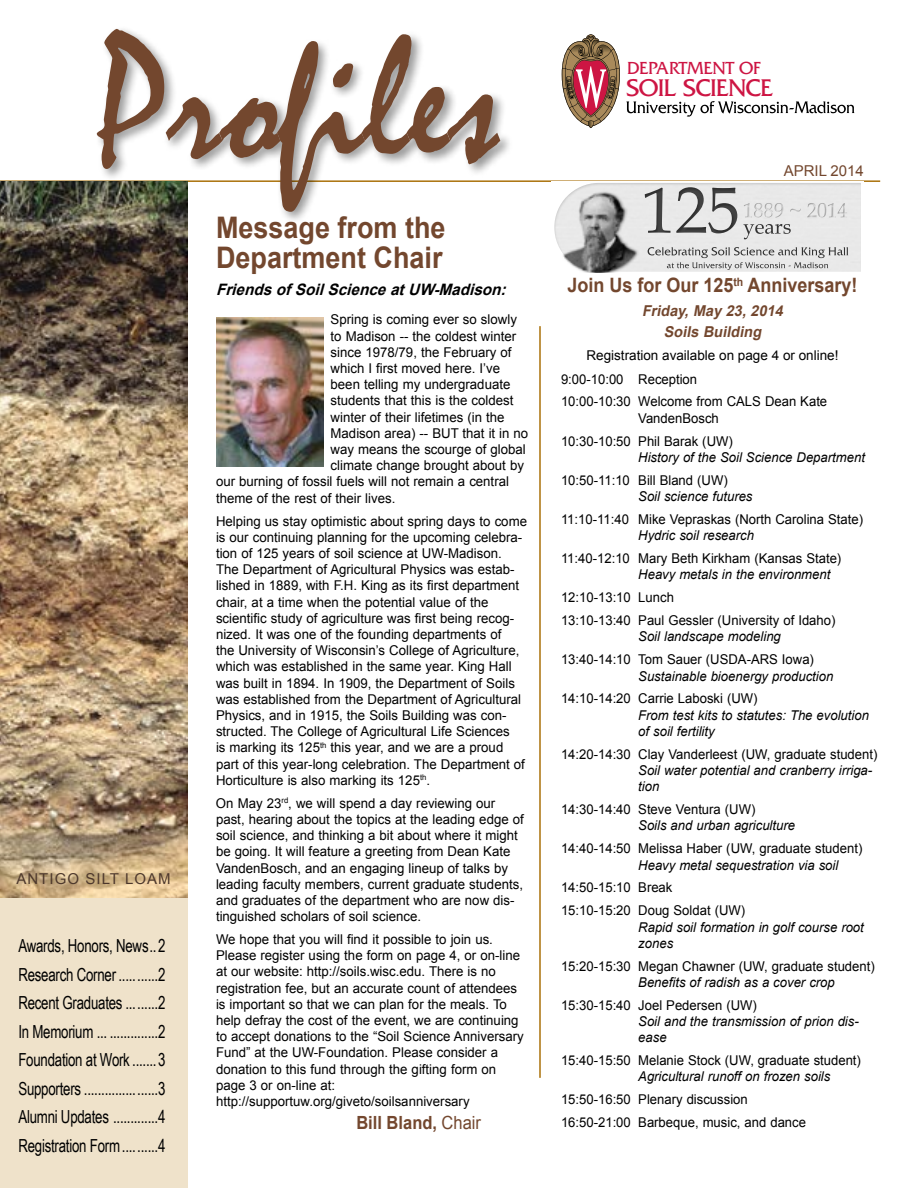
<style>
.page{position:relative;width:918px;height:1188px;background:#fff}
.page>*{position:absolute;margin:0;border:0;box-sizing:border-box;transform-origin:0 0}
.t1{font:180.45px "Mistral";color:#73472e;scale:.91 1}
.t2{font:700 29.7px/30px "Arial";color:#73472e;scale:.91 1}
.t3{font:25.35px "Friz Quadrata";letter-spacing:-.03em;color:#cd1543}
.t4{font:700 19.8px "Arial";color:#73472e;scale:.91 1}
.t5{font:18.3px "Friz Quadrata";letter-spacing:-.015em;color:#cd1543}
.t6{font:700 18.15px "Arial";color:#73472e;scale:.91 1}
.t7{font:18px/28.5px "Arial Narrow";letter-spacing:-.015em;color:#000;text-align:justify;scale:.9 1}
.t8{font:italic 700 15.75px "Arial";color:#000}
.t9{font:italic 700 15px/21.3px "Arial";color:#73472e;text-align:center}
.t10{font:15px "Arial";letter-spacing:.07em;color:#4d382c}
.t11{font:15px "Arial";color:#73472e}
.t12{font:13.5px/16.2px "Arial";color:#000}
.t13{font:italic 13.5px/16.2px "Arial";color:#000}
.s1{font-weight:400}
</style>
<div class="page">
<hr style="left:0;top:180px;width:880px;height:2px;background:#aa710a">
<img style="left:0;top:182px;width:187px;height:716px">
<svg style="left:562px;top:34px;width:58px;height:94px"></svg>
<svg style="left:626px;top:101px;width:229px;height:16px"></svg>
<div style="left:0;top:898px;width:187px;height:290px;background:#efe2ca"></div>
<div style="left:94px;top:26px;width:420px;height:198px;background:#000;opacity:.4"></div>
<img style="left:216px;top:318px;width:108px;height:149px">
<img style="left:554px;top:183px;width:307px;height:89px">
<img style="left:648px;top:247px;width:149px;height:8px">
<svg style="left:837px;top:247px;width:11px;height:8px"></svg>
<img style="left:680px;top:262px;width:148px;height:6px">
<img style="left:754px;top:203px;width:73px;height:15px">
<img style="left:645px;top:187px;width:92px;height:46px">
<img style="left:755px;top:224px;width:36px;height:10px">
<hr style="left:539px;top:326px;width:2px;height:752px;background:#aa710a">
<h1 class="t1" style="left:96px;top:-7px;width:445px">Profiles</h1>
<p class="t10" style="left:16px;top:869px;width:156px">ANTIGO SILT LOAM</p>
<p class="t7" style="left:18px;top:931px;width:165px">Awards, Honors, News..2<br>Research Corner ...........2<br>Recent Graduates .........2<br>In Memorium ... ..............2<br>Foundation at Work .......3<br>Supporters .....................3<br>Alumni Updates .............4<br>Registration Form..........4</p>
<h2 class="t2" style="left:216px;top:213px;width:254px">Message from the<br>Department Chair</h2>
<p class="t8" style="left:216px;top:279px;width:297px">FriendsofSoilScienceatUW-Madison:</p>
<p class="t12" style="left:331px;top:312px;width:188px">Spring is coming ever so slowly</p>
<p class="t12" style="left:331px;top:328px;width:187px">to Madison -- the coldest winter</p>
<p class="t12" style="left:331px;top:344px;width:182px">since 1978/79, the February of</p>
<p class="t12" style="left:331px;top:360px;width:171px">which I first moved here. I’ve</p>
<p class="t12" style="left:331px;top:377px;width:181px">been telling my undergraduate</p>
<p class="t12" style="left:331px;top:393px;width:184px">students that this is the coldest</p>
<p class="t12" style="left:331px;top:409px;width:175px">winter of their lifetimes (in the</p>
<p class="t12" style="left:331px;top:425px;width:199px">Madison area) -- BUT that it in no</p>
<p class="t12" style="left:331px;top:441px;width:197px">way means the scourge of global</p>
<p class="t12" style="left:331px;top:458px;width:195px">climate change brought about by</p>
<p class="t12" style="left:216px;top:474px;width:295px">our burning of fossil fuels will not remain a central</p>
<p class="t12" style="left:216px;top:490px;width:181px">theme of the rest of their lives.</p>
<p class="t12" style="left:216px;top:513px;width:313px">Helping us stay optimistic about spring days to come is our continuing planning for the upcoming celebra&shy;tion of 125 years of soil science at UW-Madison.<br>The Department of Agricultural Physics was estab&shy;lished in 1889, with F.H. King as its first department chair, at a time when the potential value of the scientific study of agriculture was first being recog&shy;nized. It was one of the founding departments of<br>the University of Wisconsin’s College of Agriculture, which was established in the same year. King Hall was built in 1894. In 1909, the Department of Soils was established from the Department of Agricultural Physics, and in 1915, the Soils Building was con&shy;structed. The College of Agricultural Life Sciences<br>is marking its 125<sup>th</sup> this year, and we are a proud part of this year-long celebration. The Department of Horticulture is also marking its 125<sup>th</sup>.</p>
<p class="t12" style="left:216px;top:795px;width:309px">On May 23<sup>rd</sup>, we will spend a day reviewing our past, hearing about the topics at the leading edge of soil science, and thinking a bit about where it might be going. It will feature a greeting from Dean Kate VandenBosch, and an engaging lineup of talks by leading faculty members, current graduate students, and graduates of the department who are now dis&shy;tinguished scholars of soil science.</p>
<p class="t12" style="left:216px;top:931px;width:309px">We hope that you will find it possible to join us.<br>Please register using the form on page 4, or on-line at our website: http://soils.wisc.edu. There is no registration fee, but an accurate count of attendees is important so that we can plan for the meals. To help defray the cost of the event, we are continuing to accept donations to the “Soil Science Anniversary Fund” at the UW-Foundation. Please consider a donation to this fund through the gifting form on page 3 or on-line at: http://supportuw.org/giveto/soilsanniversary</p>
<h3 class="t6" style="left:356px;top:1110px;width:139px">Bill Bland, <span class="s1">Chair</span></h3>
<h3 class="t5" style="left:627px;top:58px;width:135px">DEPARTMENT OF</h3>
<h3 class="t3" style="left:627px;top:74px;width:148px">SOIL SCIENCE</h3>
<p class="t11" style="left:784px;top:161px;width:82px">APRIL 2014</p>
<h3 class="t4" style="left:567px;top:272px;width:321px">Join Us for Our 125<sup>th</sup> Anniversary!</h3>
<p class="t9" style="left:642px;top:300px;width:146px">Friday,May 23,2014<br>Soils Building</p>
<p class="t12" style="left:586px;top:347px;width:254px">Registration available on page 4 or online!</p>
<p class="t12" style="left:561px;top:367px;width:71px;line-height:23px">9:00-10:00<br>10:00-10:30</p>
<p class="t12" style="left:561px;top:433px;width:71px">10:30-10:50</p>
<p class="t12" style="left:561px;top:472px;width:70px">10:50-11:10</p>
<p class="t12" style="left:561px;top:511px;width:69px">11:10-11:40</p>
<p class="t12" style="left:561px;top:550px;width:70px">11:40-12:10</p>
<p class="t12" style="left:561px;top:586px;width:71px;line-height:23px">12:10-13:10<br>13:10-13:40</p>
<p class="t12" style="left:561px;top:652px;width:71px">13:40-14:10</p>
<p class="t12" style="left:561px;top:691px;width:71px">14:10-14:20</p>
<p class="t12" style="left:638px;top:367px;width:190px;line-height:23px">Reception<br>Welcome from CALS Dean Kate</p>
<p class="t12" style="left:638px;top:407px;width:96px;line-height:23px">VandenBosch<br>Phil Barak (UW)</p>
<p class="t13" style="left:638px;top:449px;width:228px">History of the Soil Science Department</p>
<p class="t12" style="left:638px;top:472px;width:91px">Bill Bland (UW)</p>
<p class="t13" style="left:638px;top:488px;width:116px">Soil science futures</p>
<p class="t12" style="left:638px;top:511px;width:226px">Mike Vepraskas (North Carolina State)</p>
<p class="t13" style="left:638px;top:527px;width:117px">Hydric soil research</p>
<p class="t12" style="left:638px;top:550px;width:205px">Mary Beth Kirkham (Kansas State)</p>
<p class="t13" style="left:638px;top:567px;width:194px">Heavy metals in the environment</p>
<p class="t12" style="left:638px;top:586px;width:199px;line-height:23px">Lunch<br>Paul Gessler (University of Idaho)</p>
<p class="t13" style="left:638px;top:629px;width:144px">Soil landscape modeling</p>
<p class="t12" style="left:638px;top:652px;width:177px">Tom Sauer (USDA-ARS Iowa)</p>
<p class="t13" style="left:638px;top:668px;width:197px">Sustainable bioenergy production</p>
<p class="t12" style="left:638px;top:691px;width:121px">Carrie Laboski (UW)</p>
<p class="t13" style="left:638px;top:707px;width:232px">From test kits to statutes: The evolution of soil fertility</p>
<p class="t12" style="left:638px;top:746px;width:241px">Clay Vanderleest (UW, graduate student)</p>
<p class="t13" style="left:638px;top:762px;width:236px">Soil water potential and cranberry irriga&shy;tion</p>
<p class="t12" style="left:638px;top:801px;width:119px">Steve Ventura (UW)</p>
<p class="t13" style="left:638px;top:818px;width:158px">Soils and urban agriculture</p>
<p class="t12" style="left:638px;top:841px;width:226px">Melissa Haber (UW, graduate student)</p>
<p class="t13" style="left:638px;top:857px;width:202px">Heavy metal sequestration via soil</p>
<p class="t12" style="left:638px;top:876px;width:108px;line-height:23px">Break<br>Doug Soldat (UW)</p>
<p class="t13" style="left:638px;top:919px;width:227px">Rapid soil formation in golf course root zones</p>
<p class="t12" style="left:638px;top:958px;width:238px">Megan Chawner (UW, graduate student)</p>
<p class="t13" style="left:638px;top:974px;width:198px">Benefits of radish as a cover crop</p>
<p class="t12" style="left:638px;top:997px;width:120px">Joel Pedersen (UW)</p>
<p class="t13" style="left:638px;top:1013px;width:222px">Soil and the transmission of prion dis&shy;ease</p>
<p class="t12" style="left:638px;top:1053px;width:224px">Melanie Stock (UW, graduate student)</p>
<p class="t13" style="left:638px;top:1069px;width:194px">Agricultural runoff on frozen soils</p>
<p class="t12" style="left:638px;top:1088px;width:169px;line-height:23px">Plenary discussion<br>Barbeque, music, and dance</p>
<p class="t12" style="left:561px;top:746px;width:71px">14:20-14:30</p>
<p class="t12" style="left:561px;top:801px;width:71px">14:30-14:40</p>
<p class="t12" style="left:561px;top:841px;width:71px">14:40-14:50</p>
<p class="t12" style="left:561px;top:876px;width:71px;line-height:23px">14:50-15:10<br>15:10-15:20</p>
<p class="t12" style="left:561px;top:958px;width:71px">15:20-15:30</p>
<p class="t12" style="left:561px;top:997px;width:71px">15:30-15:40</p>
<p class="t12" style="left:561px;top:1053px;width:71px">15:40-15:50</p>
<p class="t12" style="left:561px;top:1088px;width:71px;line-height:23px">15:50-16:50<br>16:50-21:00</p>
</div>
